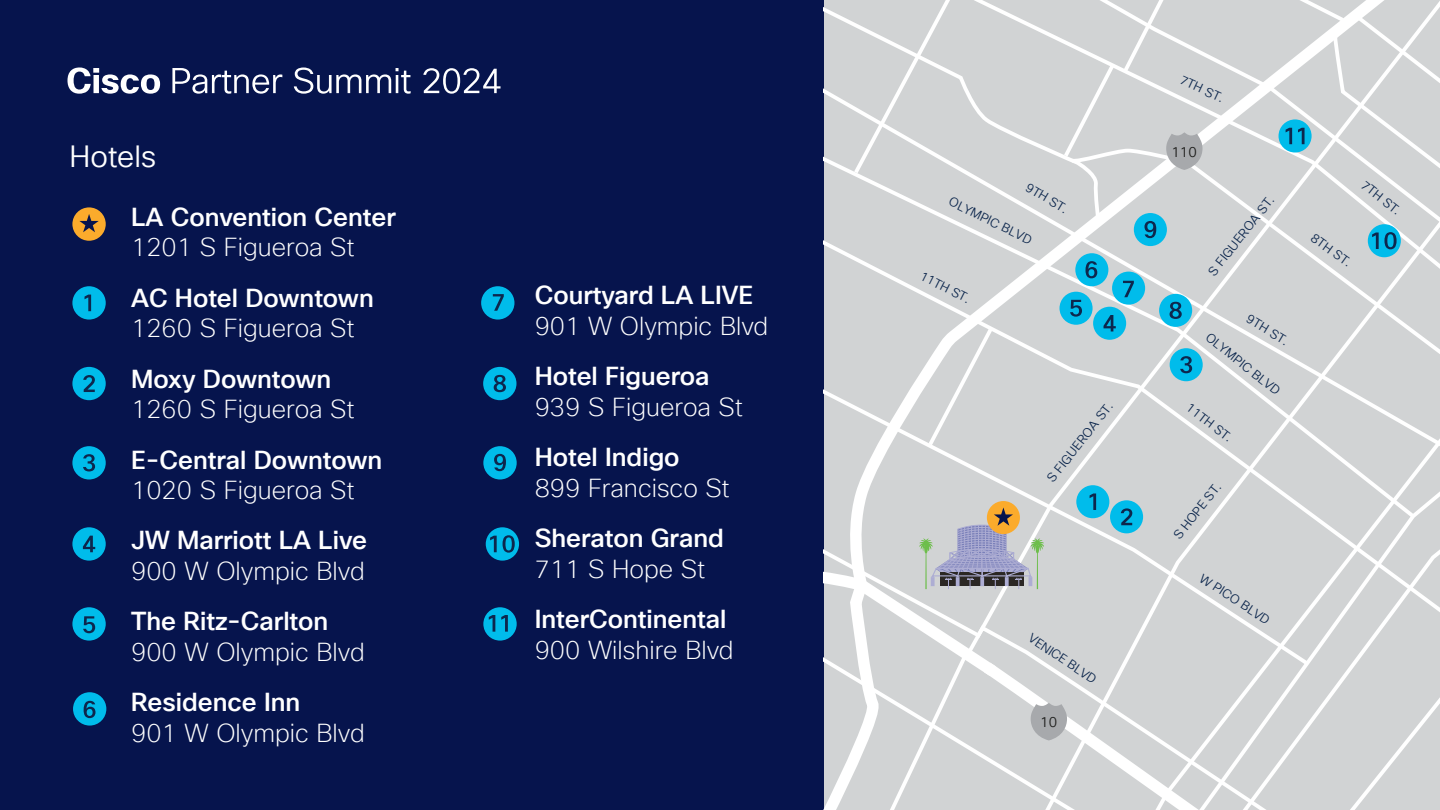
<style>
.page{position:relative;width:1440px;height:810px;background:#fff}
.page>*{position:absolute;margin:0;border:0;box-sizing:border-box;transform-origin:0 0}
.t1{font:30px "Cisco Sans TT Light";color:#fff}
.t2{font:500 25.38px "Cisco Sans TT";color:#fff}
.t3{font:200 25.38px "Cisco Sans TT";color:#fff}
.t4{font:14.12px "Cisco Sans TT Light";color:#1c1c1a}
.t5{font:12.5px "Cisco Sans TT Light";color:#0d274d}
</style>
<div class="page">
<div style="left:0;top:0;width:824px;height:810px;background:#06144d"></div>
<svg style="left:67px;top:67px;width:93px;height:27px"></svg>
<svg style="left:172px;top:68px;width:110px;height:26px"></svg>
<svg style="left:294px;top:67px;width:117px;height:27px"></svg>
<svg style="left:423px;top:68px;width:78px;height:26px"></svg>
<svg style="left:824px;top:469px;width:616px;height:341px;background:#d4d6d7"></svg>
<div style="left:1076px;top:485px;width:33px;height:33px;background:#00bceb;border-radius:50%"></div>
<svg style="left:824px;top:493px;width:348px;height:317px;background:#d0d4d5"></svg>
<svg style="left:824px;top:0;width:616px;height:469px;background:#cfd5d8"></svg>
<div style="left:72px;top:207px;width:34px;height:34px;background:#fbab2c;border-radius:50%"></div>
<svg style="left:79px;top:214px;width:20px;height:18px"></svg>
<div style="left:72px;top:286px;width:34px;height:34px;background:#00bceb;border-radius:50%"></div>
<svg style="left:85px;top:295px;width:6px;height:16px"></svg>
<div style="left:72px;top:367px;width:34px;height:33px;background:#00bceb;border-radius:50%"></div>
<svg style="left:83px;top:375px;width:12px;height:17px"></svg>
<div style="left:72px;top:446px;width:34px;height:33px;background:#00bceb;border-radius:50%"></div>
<svg style="left:83px;top:454px;width:12px;height:17px"></svg>
<div style="left:72px;top:527px;width:34px;height:34px;background:#00bceb;border-radius:50%"></div>
<svg style="left:83px;top:536px;width:12px;height:16px"></svg>
<div style="left:72px;top:607px;width:34px;height:34px;background:#00bceb;border-radius:50%"></div>
<svg style="left:83px;top:616px;width:12px;height:17px"></svg>
<div style="left:73px;top:692px;width:33px;height:34px;background:#00bceb;border-radius:50%"></div>
<svg style="left:84px;top:701px;width:11px;height:17px"></svg>
<div style="left:481px;top:286px;width:33px;height:34px;background:#00bceb;border-radius:50%"></div>
<svg style="left:493px;top:294px;width:11px;height:17px"></svg>
<div style="left:483px;top:367px;width:33px;height:33px;background:#00bceb;border-radius:50%"></div>
<svg style="left:494px;top:375px;width:12px;height:17px"></svg>
<div style="left:483px;top:446px;width:34px;height:33px;background:#00bceb;border-radius:50%"></div>
<svg style="left:494px;top:454px;width:12px;height:17px"></svg>
<div style="left:483px;top:607px;width:34px;height:34px;background:#00bceb;border-radius:50%"></div>
<svg style="left:489px;top:615px;width:6px;height:17px"></svg>
<svg style="left:501px;top:615px;width:7px;height:17px"></svg>
<div style="left:486px;top:527px;width:33px;height:34px;background:#00bceb;border-radius:50%"></div>
<svg style="left:490px;top:536px;width:7px;height:16px"></svg>
<svg style="left:503px;top:535px;width:12px;height:18px"></svg>
<p class="t1" style="left:70px;top:137px;width:88px">Hotels</p>
<p class="t2" style="left:131px;top:200px;width:266px">LA Convention Center</p>
<p class="t3" style="left:131px;top:231px;width:225px">1201 S Figueroa St</p>
<p class="t2" style="left:131px;top:281px;width:244px">AC Hotel Downtown</p>
<p class="t3" style="left:131px;top:312px;width:225px">1260 S Figueroa St</p>
<p class="t2" style="left:131px;top:362px;width:202px">Moxy Downtown</p>
<p class="t3" style="left:131px;top:393px;width:225px">1260 S Figueroa St</p>
<p class="t2" style="left:131px;top:443px;width:253px">E-Central Downtown</p>
<p class="t3" style="left:131px;top:474px;width:225px">1020 S Figueroa St</p>
<p class="t2" style="left:131px;top:524px;width:237px">JW Marriott LA Live</p>
<p class="t3" style="left:131px;top:555px;width:235px">900 W Olympic Blvd</p>
<p class="t2" style="left:131px;top:605px;width:199px">The Ritz-Carlton</p>
<p class="t3" style="left:131px;top:636px;width:235px">900 W Olympic Blvd</p>
<p class="t2" style="left:131px;top:686px;width:171px">Residence Inn</p>
<p class="t3" style="left:131px;top:717px;width:235px">901 W Olympic Blvd</p>
<p class="t2" style="left:535px;top:279px;width:220px">Courtyard LA LIVE</p>
<p class="t3" style="left:535px;top:309px;width:235px">901 W Olympic Blvd</p>
<p class="t2" style="left:535px;top:360px;width:176px">Hotel Figueroa</p>
<p class="t3" style="left:535px;top:390px;width:209px">939 S Figueroa St</p>
<p class="t2" style="left:535px;top:441px;width:146px">Hotel Indigo</p>
<p class="t3" style="left:535px;top:471px;width:196px">899 Francisco St</p>
<p class="t2" style="left:535px;top:522px;width:191px">Sheraton Grand</p>
<p class="t3" style="left:535px;top:552px;width:172px">711 S Hope St</p>
<p class="t2" style="left:535px;top:603px;width:193px">InterContinental</p>
<p class="t3" style="left:535px;top:633px;width:200px">900 Wilshire Blvd</p>
<p class="t5" style="left:1031px;top:179px;width:48px;rotate:31deg">9TH ST.</p>
<p class="t5" style="left:953px;top:193px;width:92px;rotate:26deg">OLYMPIC BLVD</p>
<p class="t5" style="left:925px;top:268px;width:56px;rotate:27deg">11TH ST.</p>
<p class="t5" style="left:1043px;top:476px;width:99px;rotate:-52deg">S FIGUEROA ST.</p>
<p class="t5" style="left:1034px;top:630px;width:80px;rotate:34deg">VENICE BLVD</p>
<p class="t4" style="left:1040px;top:713px;width:19px">10</p>
<p class="t5" style="left:1184px;top:72px;width:48px;rotate:25deg">7TH ST.</p>
<p class="t4" style="left:1172px;top:143px;width:27px">110</p>
<p class="t5" style="left:1205px;top:269px;width:99px;rotate:-52deg">S FIGUEROA ST.</p>
<p class="t5" style="left:1252px;top:311px;width:48px;rotate:31deg">9TH ST.</p>
<p class="t5" style="left:1212px;top:329px;width:92px;rotate:38deg">OLYMPIC BLVD</p>
<p class="t5" style="left:1193px;top:400px;width:56px;rotate:37deg">11TH ST.</p>
<p class="t5" style="left:1170px;top:533px;width:70px;rotate:-52deg">S HOPE ST.</p>
<p class="t5" style="left:1205px;top:570px;width:82px;rotate:33deg">W PICO BLVD</p>
<p class="t5" style="left:1317px;top:230px;width:48px;rotate:36deg">8TH ST.</p>
<p class="t5" style="left:1368px;top:177px;width:48px;rotate:38deg">7TH ST.</p>
</div>
